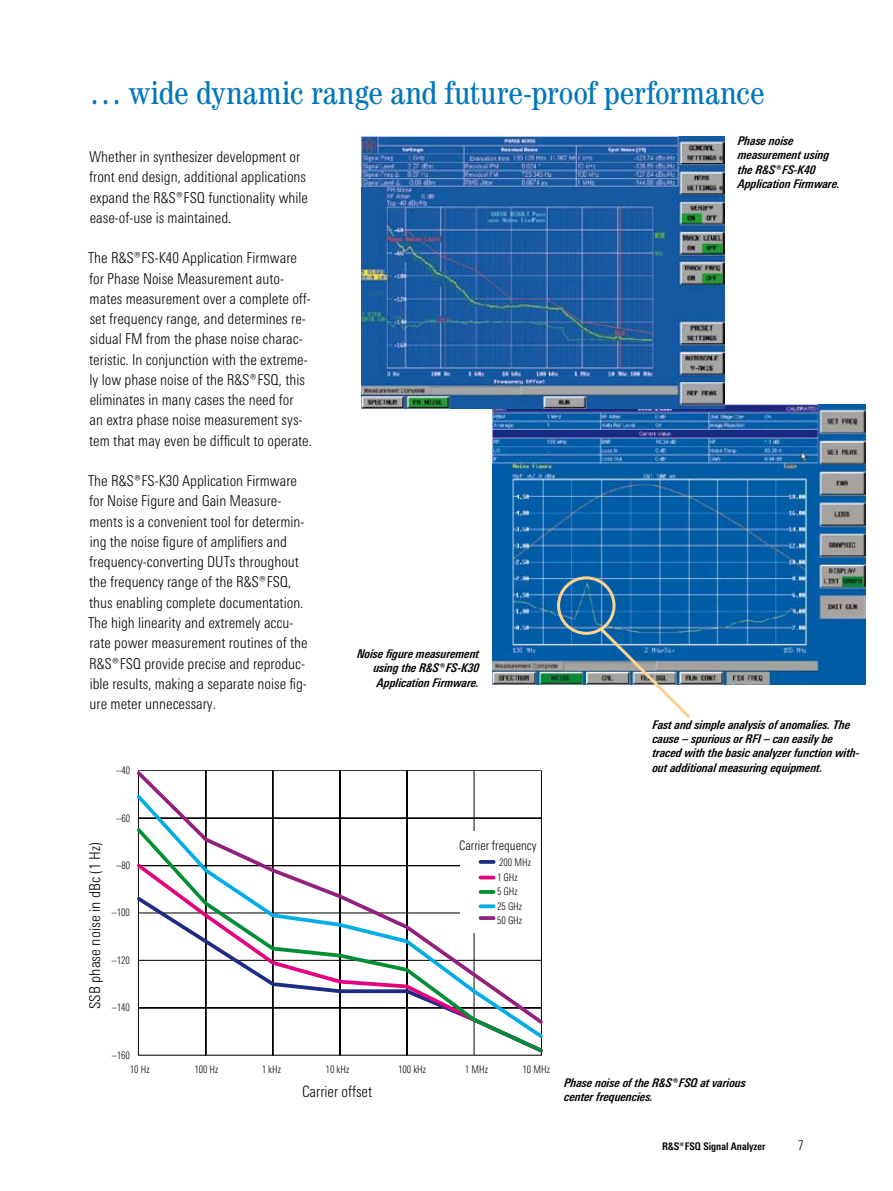
<style>
.page{position:relative;width:893px;height:1191px;background:#fff}
.page>*{position:absolute;margin:0;border:0;box-sizing:border-box;transform-origin:0 0}
.t1{font:condensed 33px "Century";color:#0076bd}
.t2{font:300 15.6px "RS Univers Cond";color:#000;scale:.95 1}
.t3{font:300 15px/20.2px "RS Univers Cond";color:#000}
.t4{font:300 15px "RS Univers Cond";color:#000;scale:1.05 1}
.t5{font:300 13.05px "RS Univers Cond";color:#000;scale:.95 1}
.t6{font:italic 700 12px/14.4px "RS Univers Cond";color:#000}
.t7{font:300 10.5px/14.4px "RS Univers Cond";color:#000;scale:.95 1}
.t8{font:700 10.5px "RS Univers Cond";color:#000}
</style>
<div class="page">
<svg style="left:137px;top:1041px;width:406px;height:14px"></svg>
<svg style="left:137px;top:1027px;width:406px;height:14px"></svg>
<svg style="left:137px;top:770px;width:406px;height:257px"></svg>
<div style="left:460px;top:831px;width:79px;height:102px;background:#fff"></div>
<hr style="left:480px;top:860px;width:14px;height:3px;background:#1d2c82">
<svg style="left:480px;top:875px;width:14px;height:4px"></svg>
<hr style="left:480px;top:890px;width:14px;height:3px;background:#008f34">
<svg style="left:480px;top:904px;width:14px;height:4px"></svg>
<svg style="left:480px;top:916px;width:14px;height:4px"></svg>
<img style="left:492px;top:404px;width:373px;height:280px">
<img style="left:361px;top:136px;width:363px;height:272px">
<div style="left:557px;top:576px;width:58px;height:59px;border:3px solid #fdd48f;border-radius:50%"></div>
<svg style="left:597px;top:625px;width:97px;height:94px"></svg>
<h1 class="t1" style="left:89px;top:73px;width:677px">… wide dynamic range and future-proof performance</h1>
<p class="t3" style="left:89px;top:147px;width:221px">Whether in synthesizer development or front end design, additional applications expand the ¸FSQ functionality while ease-of-use is maintained.</p>
<p class="t3" style="left:88px;top:248px;width:226px">The ¸FS-K40 Application Firmware for Phase Noise Measurement auto&shy;mates measurement over a complete off&shy;set frequency range, and determines re&shy;sidual FM from the phase noise charac&shy;teristic. In conjunction with the extreme&shy;ly low phase noise of the ¸FSQ, this eliminates in many cases the need for<br>an extra phase noise measurement sys&shy;tem that may even be difficult to operate.</p>
<p class="t3" style="left:88px;top:471px;width:221px">The ¸FS-K30 Application Firmware for Noise Figure and Gain Measure&shy;ments is a convenient tool for determin&shy;ing the noise figure of amplifiers and frequency-converting DUTs throughout the frequency range of the ¸FSQ, thus enabling complete documentation.<br>The high linearity and extremely accu&shy;rate power measurement routines of the ¸FSQ provide precise and reproduc&shy;ible results, making a separate noise fig&shy;ure meter unnecessary.</p>
<p class="t7" style="left:116px;top:763px;width:16px">–40</p>
<p class="t4" style="left:86px;top:1009px;width:161px;rotate:-90deg">SSB phase noise in dBc (1 Hz)</p>
<p class="t7" style="left:116px;top:810px;width:16px">–60</p>
<p class="t7" style="left:116px;top:858px;width:16px">–80</p>
<p class="t7" style="left:112px;top:905px;width:20px">–100</p>
<p class="t7" style="left:112px;top:953px;width:20px">–120</p>
<p class="t7" style="left:112px;top:1000px;width:20px">–140</p>
<p class="t6" style="left:357px;top:646px;width:124px;text-align:right">Noise figure measurement using the ¸FS-K30<br>Application Firmware.</p>
<p class="t5" style="left:459px;top:838px;width:83px">Carrier frequency</p>
<p class="t7" style="left:497px;top:855px;width:37px">200 MHz<br>1 GHz<br>5 GHz<br>25 GHz<br>50 GHz</p>
<p class="t6" style="left:738px;top:133px;width:104px">Phase noise measurement using the ¸FS-K40<br>Application Firmware.</p>
<p class="t6" style="left:653px;top:717px;width:209px">Fast and simple analysis of anomalies. The cause – spurious or RFI – can easily be traced with the basic analyzer function with&shy;out additional measuring equipment.</p>
<p class="t7" style="left:112px;top:1047px;width:20px">–160</p>
<p class="t7" style="left:130px;top:1061px;width:22px">10 Hz</p>
<p class="t7" style="left:194px;top:1061px;width:27px">100 Hz</p>
<p class="t7" style="left:262px;top:1061px;width:22px">1 kHz</p>
<p class="t7" style="left:326px;top:1061px;width:26px">10 kHz</p>
<p class="t7" style="left:398px;top:1061px;width:31px">100 kHz</p>
<p class="t7" style="left:465px;top:1061px;width:26px">1 MHz</p>
<p class="t7" style="left:523px;top:1061px;width:30px">10 MHz</p>
<p class="t2" style="left:302px;top:1082px;width:75px">Carrier offset</p>
<p class="t6" style="left:564px;top:1075px;width:183px">Phase noise of the ¸FSQ at various center frequencies.</p>
<p class="t8" style="left:662px;top:1139px;width:105px">¸FSQ Signal Analyzer</p>
</div>
